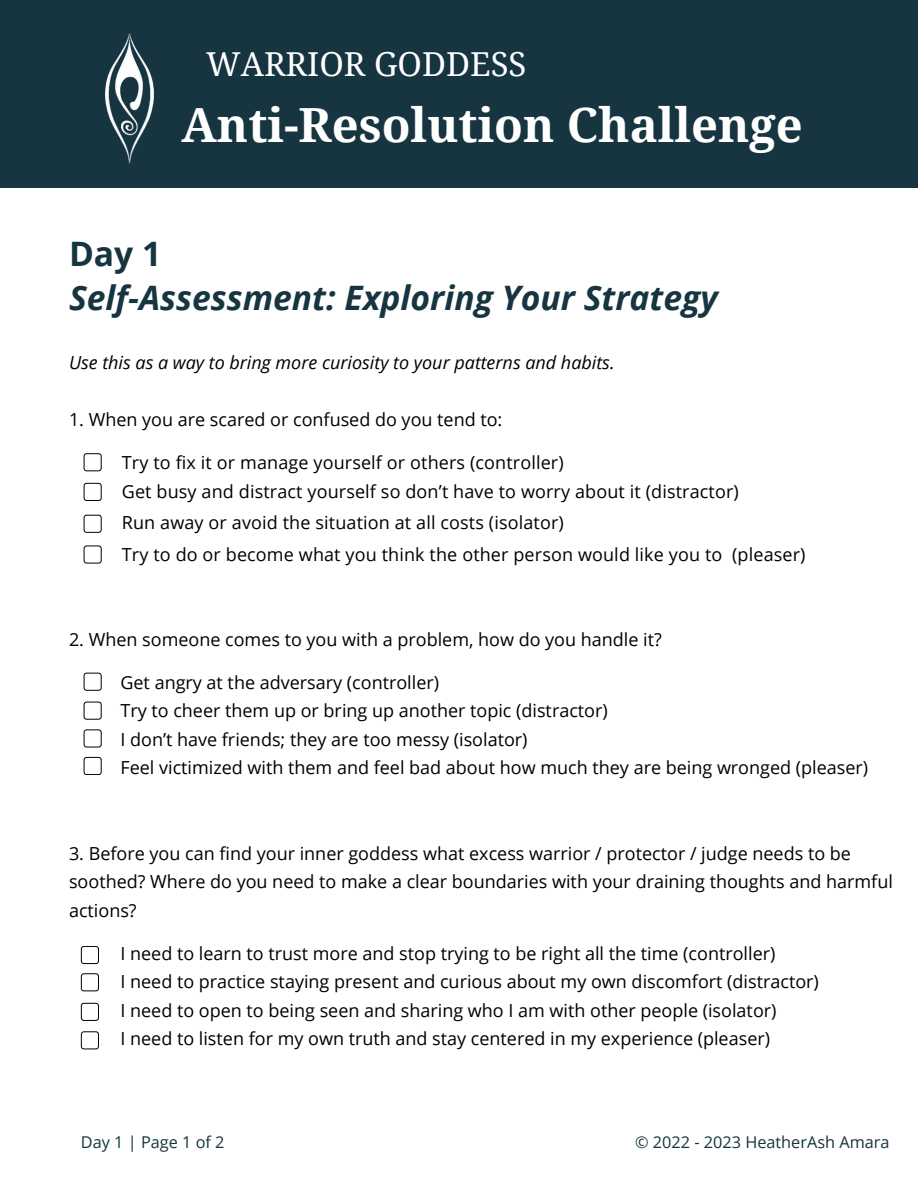
<style>
.page{position:relative;width:918px;height:1188px;background:#fff}
.page>*{position:absolute;margin:0;border:0;box-sizing:border-box;transform-origin:0 0}
.t1{font:700 47.1px "Droid Serif";color:#fff}
.t2{font:italic 700 33.75px "Open Sans";color:#163540}
.t3{font:700 33.75px "Open Sans";color:#163540}
.t4{font:33px "Droid Serif";color:#fff}
.t5{font:18px/28.5px "Open Sans";color:#000}
.t6{font:italic 18px "Open Sans";color:#000}
.t7{font:16.35px "Open Sans";color:#163540}
</style>
<div class="page">
<div style="left:0;top:0;width:918px;height:187px;background:#163540"></div>
<img style="left:106px;top:34px;width:47px;height:129px">
<div style="left:84px;top:453px;width:18px;height:18px;border:1px solid #000;border-radius:3px"></div>
<div style="left:84px;top:483px;width:18px;height:18px;border:1px solid #000;border-radius:3px"></div>
<div style="left:84px;top:515px;width:18px;height:18px;border:1px solid #000;border-radius:3px"></div>
<div style="left:84px;top:546px;width:18px;height:18px;border:1px solid #000;border-radius:3px"></div>
<div style="left:84px;top:673px;width:18px;height:18px;border:1px solid #000;border-radius:3px"></div>
<div style="left:84px;top:702px;width:18px;height:18px;border:1px solid #000;border-radius:3px"></div>
<div style="left:84px;top:729px;width:18px;height:18px;border:1px solid #000;border-radius:3px"></div>
<div style="left:84px;top:757px;width:18px;height:18px;border:1px solid #000;border-radius:3px"></div>
<div style="left:81px;top:946px;width:18px;height:18px;border:1px solid #000;border-radius:3px"></div>
<div style="left:81px;top:973px;width:18px;height:18px;border:1px solid #000;border-radius:3px"></div>
<div style="left:81px;top:1003px;width:18px;height:18px;border:1px solid #000;border-radius:3px"></div>
<div style="left:81px;top:1031px;width:18px;height:18px;border:1px solid #000;border-radius:3px"></div>
<h3 class="t4" style="left:206px;top:45px;width:322px">WARRIOR GODDESS</h3>
<h1 class="t1" style="left:181px;top:99px;width:623px">Anti-Resolution Challenge</h1>
<h2 class="t3" style="left:69px;top:230px;width:94px">Day 1</h2>
<h2 class="t2" style="left:69px;top:274px;width:650px">Self-Assessment: Exploring Your Strategy</h2>
<p class="t6" style="left:69px;top:350px;width:547px">Use this as a way to bring more curiosity to your patterns and habits.</p>
<p class="t5" style="left:69px;top:405px;width:435px">1. When you are scared or confused do you tend to:</p>
<p class="t5" style="left:122px;top:448px;width:619px">Try to fix it or manage yourself or others (controller)<br>Get busy and distract yourself so don’t have to worry about it (distractor)</p>
<p class="t5" style="left:122px;top:506px;width:685px;line-height:31.5px">Run away or avoid the situation at all costs (isolator)<br>Try to do or become what you think the other person would like you to (pleaser)</p>
<p class="t5" style="left:69px;top:625px;width:594px">2. When someone comes to you with a problem, how do you handle it?</p>
<p class="t5" style="left:120px;top:668px;width:749px">Get angry at the adversary (controller)<br>Try to cheer them up or bring up another topic (distractor)<br>I don’t have friends; they are too messy (isolator)<br>Feel victimized with them and feel bad about how much they are being wronged (pleaser)</p>
<p class="t5" style="left:69px;top:839px;width:825px">3. Before you can find your inner goddess what excess warrior / protector / judge needs to be soothed? Where do you need to make a clear boundaries with your draining thoughts and harmful actions?</p>
<p class="t5" style="left:120px;top:938px;width:700px">I need to learn to trust more and stop trying to be right all the time (controller)<br>I need to practice staying present and curious about my own discomfort (distractor)<br>I need to open to being seen and sharing who I am with other people (isolator)<br>I need to listen for my own truth and stay centered in my experience (pleaser)</p>
<p class="t7" style="left:81px;top:1131px;width:145px">Day 1 | Page 1 of 2</p>
<p class="t7" style="left:635px;top:1131px;width:256px">© 2022 - 2023 HeatherAsh Amara</p>
</div>
